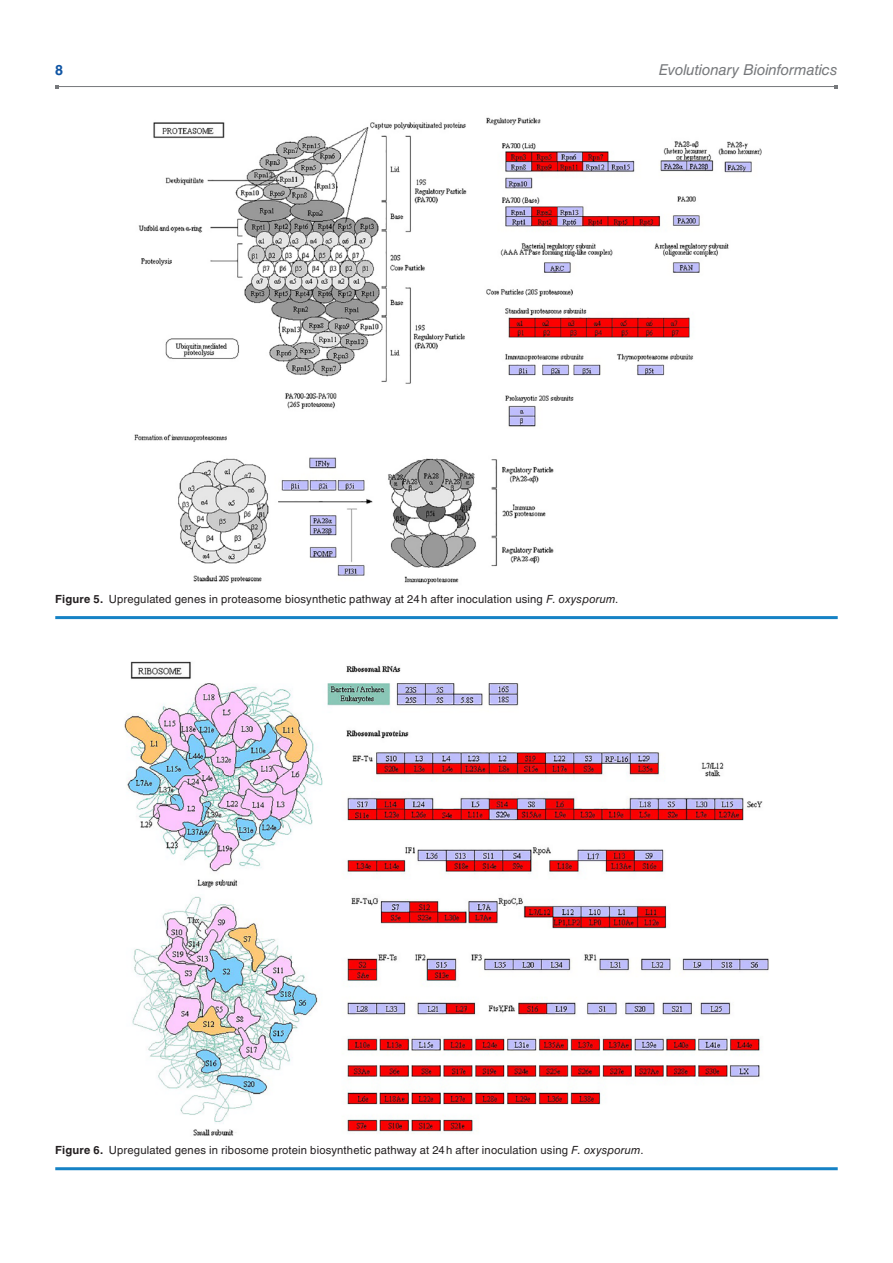
<style>
.page{position:relative;width:893px;height:1263px;background:#fff}
.page>*{position:absolute;margin:0;border:0;box-sizing:border-box;transform-origin:0 0}
.t1{font:italic 15px "Helvetica LT Std";letter-spacing:-.005em;color:#76787b}
.t2{font:700 14.25px "Helvetica LT Std";color:#1055a4}
.t3{font:11.25px "Helvetica LT Std";letter-spacing:.015em;color:#231f20}
.s1{font-weight:700}
.s2{font-style:italic}
</style>
<div class="page">
<hr style="left:57px;top:86px;width:779px;height:1px;background:#76787b">
<hr style="left:55px;top:616px;width:783px;height:3px;background:#1582c5">
<img style="left:134px;top:117px;width:628px;height:468px">
<hr style="left:55px;top:1167px;width:783px;height:3px;background:#1582c5">
<img style="left:124px;top:661px;width:645px;height:475px">
<p class="t2" style="left:55px;top:61px;width:9px">8</p>
<h1 class="t1" style="left:659px;top:61px;width:180px">Evolutionary Bioinformatics</h1>
<p class="t3" style="left:55px;top:593px;width:564px"><span class="s1">Figure 5.</span> Upregulated genes in proteasome biosynthetic pathway at 24h after inoculation using <span class="s2">F. oxysporum</span>.</p>
<p class="t3" style="left:55px;top:1144px;width:590px"><span class="s1">Figure 6.</span> Upregulated genes in ribosome protein biosynthetic pathway at 24h after inoculation using <span class="s2">F. oxysporum</span>.</p>
</div>
